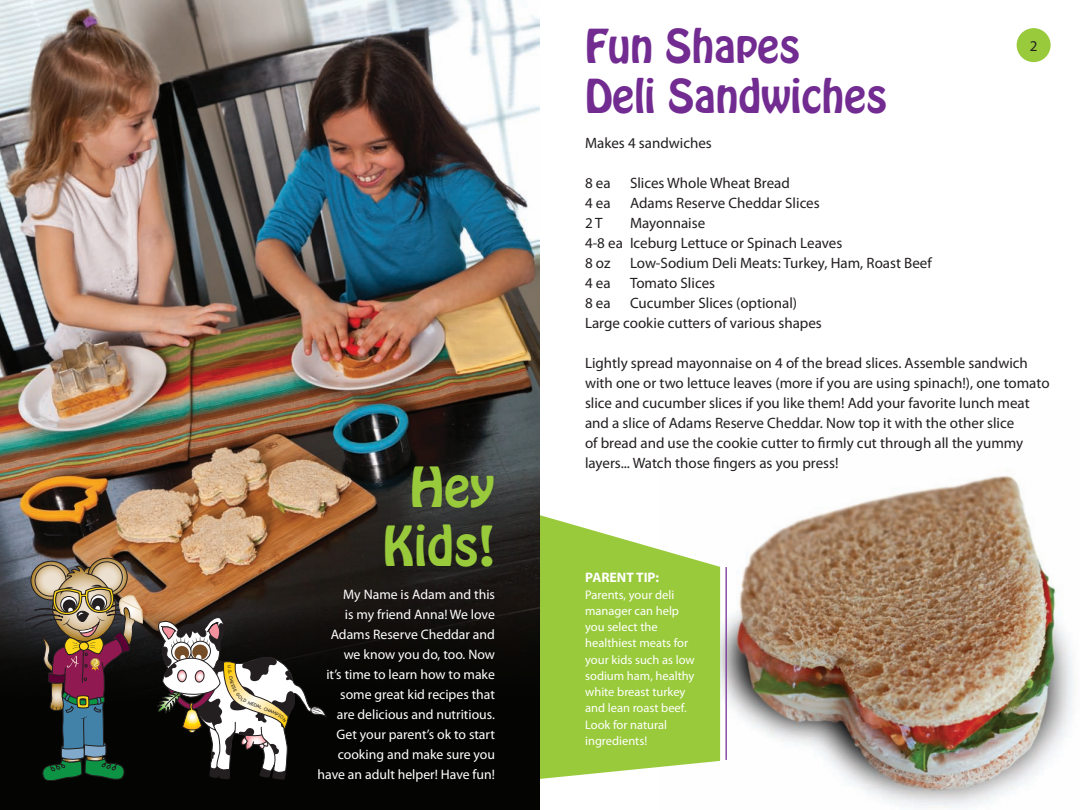
<style>
.page{position:relative;width:1080px;height:810px;background:#fff}
.page>*{position:absolute;margin:0;border:0;box-sizing:border-box;transform-origin:0 0}
.t1{font:48.75px/58.5px "Hobo Std";color:#99ca3b;text-align:center}
.t2{font:41.25px "Hobo Std";color:#722b91}
.t3{font:15px/20px "Myriad Pro";color:#231f20}
.t4{font:13.75px/20px "Myriad Pro";color:#fff;text-align:right}
.t5{font:700 13.75px "Myriad Pro";color:#fff}
.t6{font:12.5px/16.2px "Myriad Pro";color:#fff}
</style>
<div class="page">
<img style="left:720px;top:475px;width:353px;height:333px">
<svg style="left:540px;top:515px;width:180px;height:264px;background:#a6d054"></svg>
<hr style="left:726px;top:567px;width:1px;height:193px;background:#722b91">
<div style="left:0;top:503px;width:540px;height:307px;background:#040503"></div>
<img style="left:0;top:0;width:540px;height:663px">
<img style="left:25px;top:558px;width:118px;height:223px">
<div style="left:1017px;top:28px;width:34px;height:34px;background:#99ca3b;border-radius:50%"></div>
<svg style="left:157px;top:617px;width:169px;height:163px"></svg>
<p class="t1" style="left:383px;top:459px;width:114px">Hey<br>Kids!</p>
<p class="t4" style="left:318px;top:584px;width:179px">My Name is Adam and this<br>is my friend Anna! We love<br>Adams Reserve Cheddar and we know you do, too. Now<br>it’s time to learn how to make some great kid recipes that<br>are delicious and nutritious.<br>Get your parent’s ok to start cooking and make sure you have an adult helper! Have fun!</p>
<p class="t2" style="left:585px;top:18px;width:217px">Fun Shapes</p>
<p class="t2" style="left:585px;top:67px;width:304px">Deli Sandwiches</p>
<p class="t3" style="left:585px;top:133px;width:128px">Makes 4 sandwiches</p>
<p class="t3" style="left:585px;top:173px;width:27px">8 ea</p>
<p class="t3" style="left:630px;top:173px;width:161px">Slices Whole Wheat Bread</p>
<p class="t3" style="left:585px;top:193px;width:27px">4 ea</p>
<p class="t3" style="left:630px;top:193px;width:191px">Adams Reserve Cheddar Slices</p>
<p class="t3" style="left:585px;top:213px;width:19px">2 T</p>
<p class="t3" style="left:630px;top:213px;width:77px">Mayonnaise</p>
<p class="t3" style="left:585px;top:233px;width:259px">4-8 ea Iceburg Lettuce or Spinach Leaves</p>
<p class="t3" style="left:585px;top:253px;width:27px">8 oz</p>
<p class="t3" style="left:630px;top:253px;width:303px">Low-Sodium Deli Meats: Turkey, Ham, Roast Beef</p>
<p class="t3" style="left:585px;top:273px;width:27px">4 ea</p>
<p class="t3" style="left:630px;top:273px;width:87px">Tomato Slices</p>
<p class="t3" style="left:585px;top:293px;width:27px">8 ea</p>
<p class="t3" style="left:630px;top:293px;width:169px">Cucumber Slices (optional)</p>
<p class="t3" style="left:585px;top:313px;width:238px">Large cookie cutters of various shapes</p>
<p class="t3" style="left:585px;top:353px;width:466px">Lightly spread mayonnaise on 4 of the bread slices. Assemble sandwich with one or two lettuce leaves (more if you are using spinach!), one tomato slice and cucumber slices if you like them! Add your favorite lunch meat and a slice of Adams Reserve Cheddar. Now top it with the other slice<br>of bread and use the cookie cutter to firmly cut through all the yummy layers... Watch those fingers as you press!</p>
<p class="t3" style="left:1030px;top:35px;width:9px">2</p>
<p class="t5" style="left:585px;top:569px;width:75px">PARENT TIP:</p>
<p class="t6" style="left:585px;top:586px;width:111px">Parents, your deli manager can help you select the healthiest meats for your kids such as low sodium ham, healthy white breast turkey and lean roast beef.<br>Look for natural ingredients!</p>
</div>
